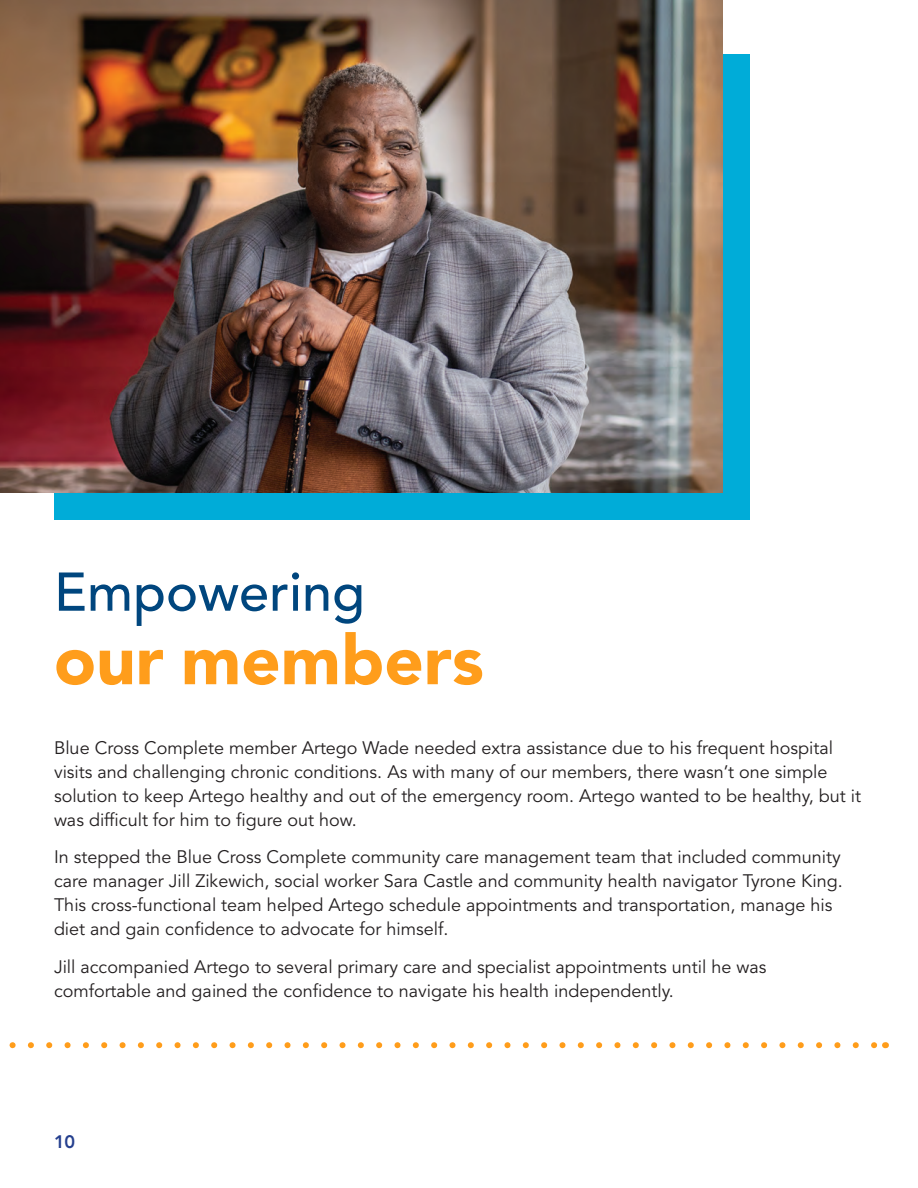
<style>
.page{position:relative;width:918px;height:1188px;background:#fff}
.page>*{position:absolute;margin:0;border:0;box-sizing:border-box;transform-origin:0 0}
.t1{font:900 69px "Avenir LT Std";color:#ff9d1b}
.t2{font:500 54px "Avenir LT Std";color:#00467e}
.t3{font:18px/24px "Avenir LT Std";color:#231f20}
.t4{font:800 18px "Avenir LT Std";color:#253f8e}
</style>
<div class="page">
<div style="left:54px;top:54px;width:695px;height:466px;background:#00acd8"></div>
<img style="left:0;top:0;width:722px;height:493px">
<svg style="left:9px;top:1042px;width:867px;height:6px"></svg>
<p class="t2" style="left:54px;top:561px;width:313px">Empowering</p>
<p class="t1" style="left:54px;top:618px;width:431px">our members</p>
<p class="t3" style="left:54px;top:736px;width:809px">Blue Cross Complete member Artego Wade needed extra assistance due to his frequent hospital visits and challenging chronic conditions. As with many of our members, there wasn’t one simple solution to keep Artego healthy and out of the emergency room. Artego wanted to be healthy, but it was difficult for him to figure out how.</p>
<p class="t3" style="left:54px;top:846px;width:790px">In stepped the Blue Cross Complete community care management team that included community care manager Jill Zikewich, social worker Sara Castle and community health navigator Tyrone King.<br>This cross-functional team helped Artego schedule appointments and transportation, manage his diet and gain confidence to advocate for himself.</p>
<p class="t3" style="left:54px;top:955px;width:714px">Jill accompanied Artego to several primary care and specialist appointments until he was comfortable and gained the confidence to navigate his health independently.</p>
<p class="t4" style="left:54px;top:1131px;width:23px">10</p>
</div>
